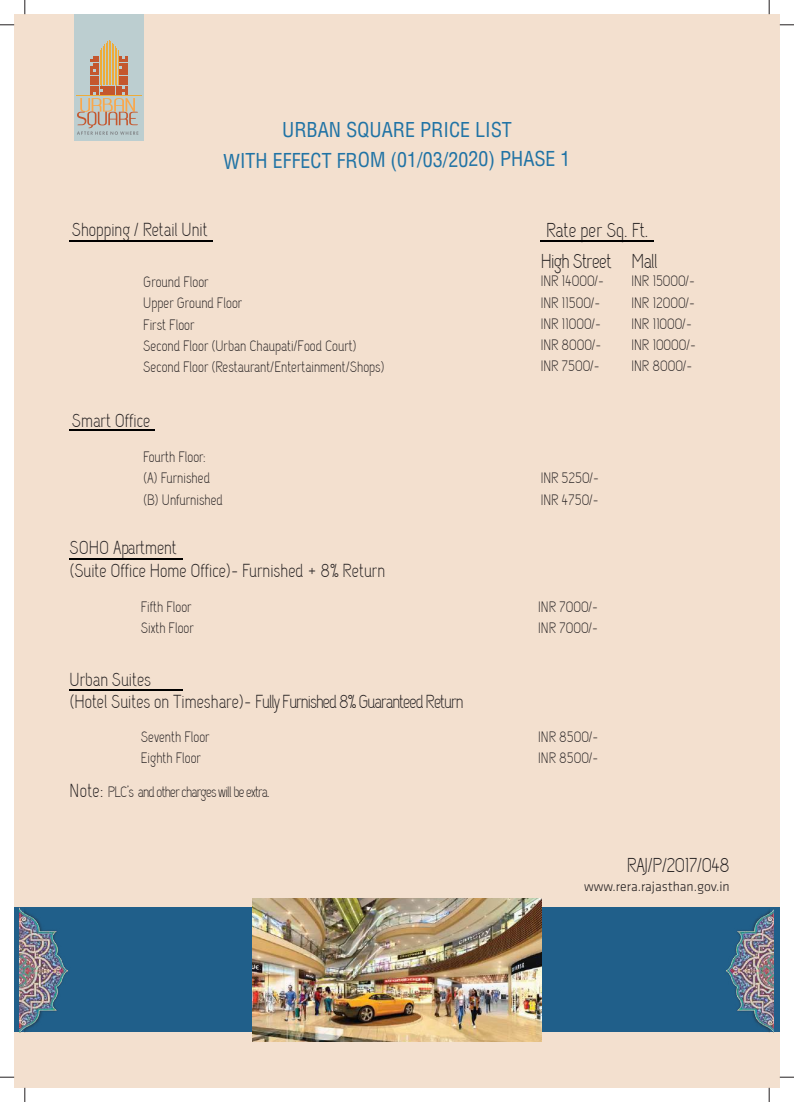
<style>
.page{position:relative;width:794px;height:1102px;background:#fff}
.page>*{position:absolute;margin:0;border:0;box-sizing:border-box;transform-origin:0 0}
.t1{font:20px/29.6px "Switzerland Condensed";letter-spacing:-.01em;color:#2073a5;text-align:center}
.t2{font:20px/30.9px "Capsuula";letter-spacing:-.03em;color:#231f20}
.t3{font:18.75px/22.5px "Capsuula";color:#231f20}
.t4{font:15px/21.2px "Capsuula";color:#231f20}
.t5{font:15px "Capsuula";letter-spacing:-.05em;color:#231f20}
.t6{font:300 13.75px "Klavika";color:#231f20}
.s1{font-size:18.75px}
</style>
<div class="page">
<div style="left:14px;top:14px;width:766px;height:1074px;background:#f3e0cf"></div>
<div style="left:14px;top:908px;width:766px;height:124px;background:#205f8a"></div>
<img style="left:253px;top:898px;width:288px;height:143px">
<img style="left:20px;top:908px;width:48px;height:124px">
<img style="left:726px;top:910px;width:47px;height:122px">
<svg style="left:25px;top:0;width:1px;height:14px"></svg>
<svg style="left:0;top:25px;width:14px;height:1px"></svg>
<svg style="left:769px;top:0;width:1px;height:14px"></svg>
<svg style="left:780px;top:25px;width:14px;height:1px"></svg>
<svg style="left:25px;top:1088px;width:1px;height:14px"></svg>
<svg style="left:0;top:1077px;width:14px;height:1px"></svg>
<svg style="left:769px;top:1088px;width:1px;height:14px"></svg>
<svg style="left:780px;top:1077px;width:14px;height:1px"></svg>
<div style="left:74px;top:14px;width:70px;height:126px;background:#bcced0"></div>
<hr style="left:100px;top:50px;width:1px;height:35px;background:#edac3a">
<hr style="left:101px;top:48px;width:1px;height:37px;background:#edac3a">
<hr style="left:103px;top:46px;width:1px;height:39px;background:#edac3a">
<hr style="left:104px;top:45px;width:1px;height:40px;background:#edac3a">
<hr style="left:106px;top:43px;width:1px;height:42px;background:#edac3a">
<hr style="left:107px;top:42px;width:1px;height:43px;background:#edac3a">
<hr style="left:109px;top:41px;width:1px;height:44px;background:#edac3a">
<hr style="left:118px;top:50px;width:1px;height:35px;background:#edac3a">
<hr style="left:116px;top:48px;width:1px;height:37px;background:#edac3a">
<hr style="left:115px;top:46px;width:1px;height:39px;background:#edac3a">
<hr style="left:113px;top:45px;width:1px;height:40px;background:#edac3a">
<hr style="left:112px;top:43px;width:1px;height:42px;background:#edac3a">
<hr style="left:110px;top:42px;width:1px;height:43px;background:#edac3a">
<hr style="left:76px;top:95px;width:66px;height:1px;background:#edac3a">
<svg style="left:77px;top:56px;width:61px;height:79px"></svg>
<hr style="left:540px;top:240px;width:114px;height:1px;background:#000">
<hr style="left:70px;top:240px;width:143px;height:1px;background:#000">
<hr style="left:70px;top:430px;width:85px;height:1px;background:#000">
<hr style="left:70px;top:558px;width:113px;height:2px;background:#000">
<hr style="left:70px;top:690px;width:113px;height:1px;background:#000">
<h1 class="t1" style="left:223px;top:115px;width:349px">URBAN SQUARE PRICE LIST<br>WITH EFFECT FROM (01/03/2020) PHASE 1</h1>
<p class="t3" style="left:72px;top:220px;width:137px">Shopping / Retail Unit</p>
<h1 class="t2" style="left:540px;top:216px;width:119px">Rate per Sq. Ft.<br>High Street Mall</h1>
<p class="t4" style="left:143px;top:273px;width:243px">Ground Floor<br>Upper Ground Floor<br>First Floor<br>Second Floor (Urban Chaupati/Food Court)<br>Second Floor (Restaurant/Entertainment/Shops)</p>
<p class="t3" style="left:72px;top:411px;width:80px">Smart Office</p>
<p class="t4" style="left:143px;top:448px;width:81px">Fourth Floor: (A) Furnished (B) Unfurnished</p>
<p class="t4" style="left:540px;top:272px;width:65px">INR 14000/-</p>
<p class="t4" style="left:631px;top:272px;width:65px">INR 15000/-</p>
<p class="t4" style="left:540px;top:293px;width:61px">INR 11500/-</p>
<p class="t4" style="left:631px;top:293px;width:65px">INR 12000/-</p>
<p class="t4" style="left:540px;top:314px;width:62px">INR 11000/-</p>
<p class="t4" style="left:631px;top:314px;width:62px">INR 11000/-</p>
<p class="t4" style="left:540px;top:335px;width:62px">INR 8000/-</p>
<p class="t4" style="left:631px;top:335px;width:66px">INR 10000/-<br>INR 8000/-</p>
<p class="t4" style="left:540px;top:357px;width:61px">INR 7500/-</p>
<p class="t4" style="left:540px;top:469px;width:60px">INR 5250/-<br>INR 4750/-</p>
<p class="t3" style="left:70px;top:538px;width:317px">SOHO Apartment<br>(Suite Office Home Office)- Furnished + 8% Return</p>
<p class="t4" style="left:141px;top:597px;width:55px">Fifth Floor<br>Sixth Floor</p>
<p class="t4" style="left:538px;top:597px;width:61px">INR 7000/-<br>INR 7000/-</p>
<p class="t3" style="left:70px;top:670px;width:395px">Urban Suites<br>(Hotel Suites on Timeshare)- Fully Furnished 8% Guaranteed Return</p>
<p class="t4" style="left:141px;top:728px;width:70px">Seventh Floor<br>Eighth Floor</p>
<p class="t4" style="left:538px;top:728px;width:62px">INR 8500/-<br>INR 8500/-</p>
<p class="t5" style="left:70px;top:783px;width:202px"><span class="s1">Note:</span> PLC’s and other charges will be extra.</p>
<h1 class="t2" style="left:627px;top:851px;width:104px">RAJ/P/2017/048</h1>
<p class="t6" style="left:584px;top:879px;width:147px">www.rera.rajasthan.gov.in</p>
</div>
